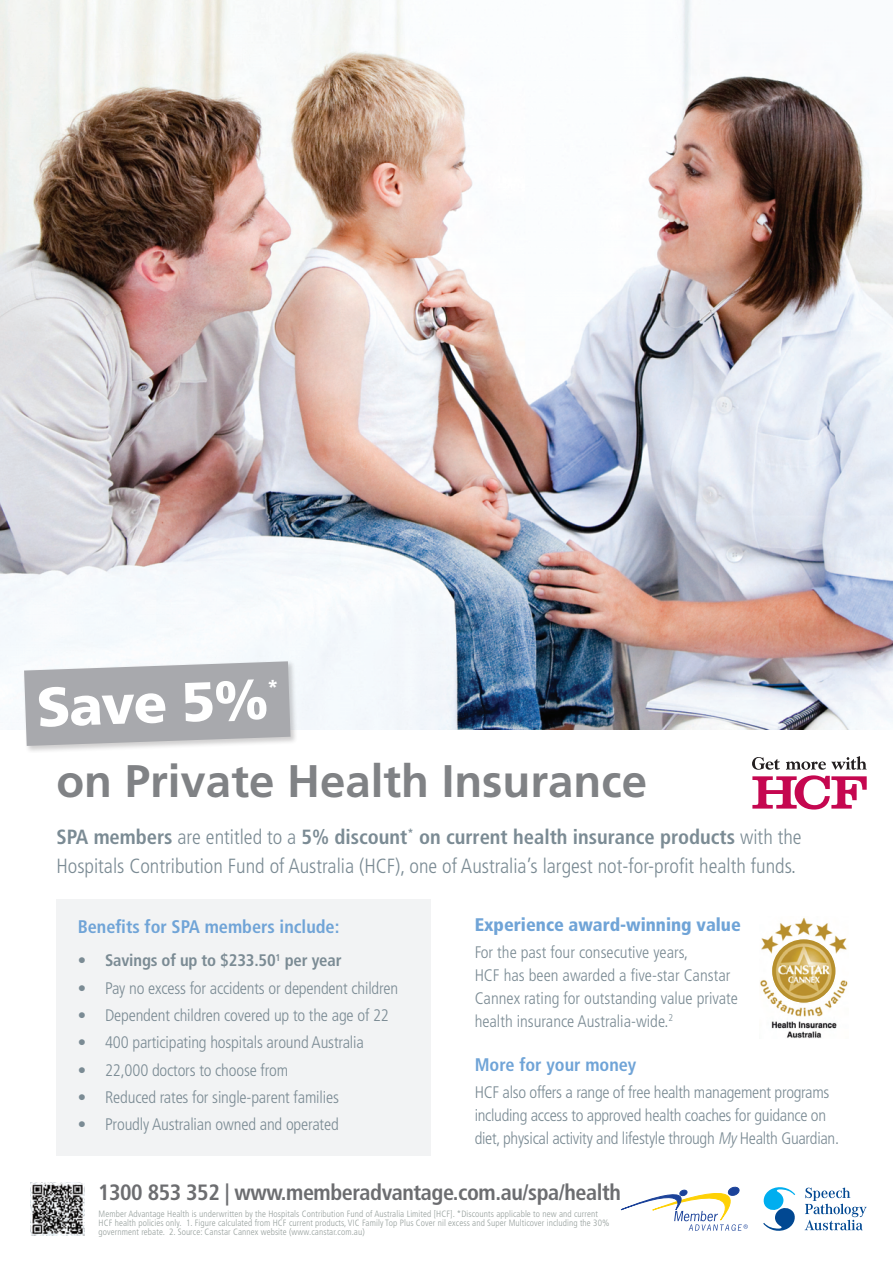
<style>
.page{position:relative;width:893px;height:1263px;background:#fff}
.page>*{position:absolute;margin:0;border:0;box-sizing:border-box;transform-origin:0 0}
.t1{font:900 55.05px "Frutiger";color:#fff}
.t2{font:700 45.6px "Frutiger";color:#808285}
.t3{font:700 condensed 22.2px "Frutiger";letter-spacing:-.02em;color:#6c6d70}
.t4{font:300 condensed 20.55px/29px "Frutiger";color:#7b8b94}
.t5{font:700 condensed 18.3px "Frutiger";color:#70a4d7}
.t6{font:900 condensed 18.3px "Frutiger";color:#70a4d7}
.t7{font:300 condensed 16.65px/22.8px "Frutiger";letter-spacing:-.01em;color:#7b8b94}
.t8{font:700 condensed 16.65px "Frutiger";letter-spacing:-.01em;color:#7b8b94}
.t9{font:300 condensed 9.15px/9.1px "Frutiger";letter-spacing:.01em;color:#97a09d}
.s1{font-weight:700}
.s2{font-style:italic}
</style>
<div class="page">
<img style="left:0;top:0;width:893px;height:730px">
<svg style="left:805px;top:1187px;width:62px;height:43px"></svg>
<svg style="left:621px;top:1186px;width:175px;height:45px"></svg>
<div style="left:22px;top:660px;width:276px;height:93px;background:#231f20;opacity:.22"></div>
<div style="left:56px;top:899px;width:375px;height:256px;background:#f2f3f4"></div>
<img style="left:760px;top:918px;width:88px;height:120px">
<div style="left:772px;top:939px;width:63px;height:63px;border:3px solid #b7902e;border-radius:50%"></div>
<svg style="left:752px;top:756px;width:115px;height:53px"></svg>
<img style="left:31px;top:1182px;width:53px;height:54px">
<svg style="left:24px;top:661px;width:267px;height:85px;background:#b0b1b4"></svg>
<p class="t1" style="left:36px;top:674px;width:234px;rotate:-2deg">Save 5%</p>
<p class="t2" style="left:56px;top:754px;width:592px">on Private Health Insurance</p>
<p class="t4" style="left:56px;top:823px;width:747px"><span class="s1">SPA members</span> are entitled to a <span class="s1">5% discount</span><sup>*</sup> <span class="s1">on current health insurance products</span> with the<br>Hospitals Contribution Fund of Australia (HCF), one of Australia’s largest not-for-profit health funds.</p>
<p class="t5" style="left:78px;top:915px;width:263px">Benefits for SPA members include:</p>
<p class="t8" style="left:78px;top:950px;width:265px">• Savings of up to $233.50<sup>1</sup> per year</p>
<p class="t7" style="left:78px;top:977px;width:322px">• Pay no excess for accidents or dependent children</p>
<p class="t7" style="left:78px;top:1004px;width:313px">• Dependent children covered up to the age of 22</p>
<p class="t7" style="left:78px;top:1031px;width:288px">• 400 participating hospitals around Australia</p>
<p class="t7" style="left:78px;top:1059px;width:212px">• 22,000 doctors to choose from</p>
<p class="t7" style="left:78px;top:1086px;width:263px">• Reduced rates for single-parent families</p>
<p class="t7" style="left:78px;top:1113px;width:263px">• Proudly Australian owned and operated</p>
<p class="t6" style="left:475px;top:913px;width:268px">Experience award-winning value</p>
<p class="t7" style="left:475px;top:941px;width:265px">For the past four consecutive years,<br>HCF has been awarded a five-star Canstar Cannex rating for outstanding value private health insurance Australia-wide.<sup>2</sup></p>
<p class="t5" style="left:475px;top:1054px;width:163px">More for your money</p>
<p class="t7" style="left:475px;top:1081px;width:366px">HCF also offers a range of free health management programs including access to approved health coaches for guidance on diet, physical activity and lifestyle through <span class="s2">My</span>Health Guardian.</p>
<p class="t3" style="left:98px;top:1179px;width:524px">1300 853 352 | www.memberadvantage.com.au/spa/health</p>
<p class="t9" style="left:99px;top:1209px;width:512px">Member Advantage Health is underwritten by the Hospitals Contribution Fund of Australia Limited [HCF]. *Discounts applicable to new and current<br>HCF health policies only. 1. Figure calculated from HCF current products, VIC Family Top Plus Cover nil excess and Super Multicover including the 30% government rebate. 2. Source: Canstar Cannex website (www.canstar.com.au)</p>
</div>
